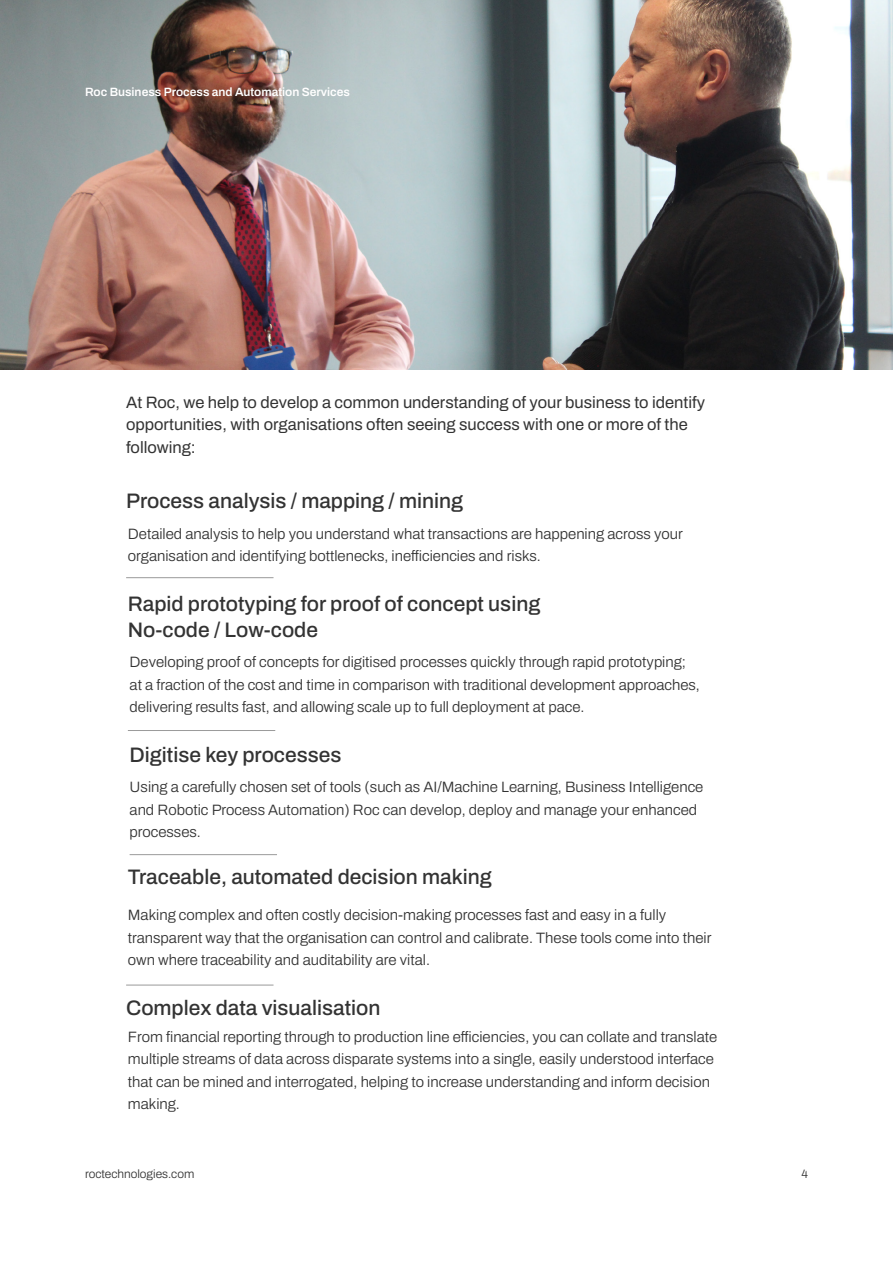
<style>
.page{position:relative;width:893px;height:1263px;background:#fff}
.page>*{position:absolute;margin:0;border:0;box-sizing:border-box;transform-origin:0 0}
.t1{font:500 21px/25.5px "Archivo";color:#333}
.t2{font:16.5px/22.5px "Archivo";color:#333}
.t3{font:300 15px/22.5px "Archivo";color:#333}
.t4{font:600 12px "Archivo";color:#fff}
.t5{font:300 12px "Archivo";color:#333}
</style>
<div class="page">
<img style="left:0;top:0;width:893px;height:370px">
<hr style="left:126px;top:577px;width:148px;height:1px;background:#333">
<hr style="left:128px;top:730px;width:147px;height:1px;background:#333">
<hr style="left:130px;top:854px;width:147px;height:1px;background:#333">
<hr style="left:126px;top:985px;width:148px;height:1px;background:#333">
<p class="t4" style="left:85px;top:82px;width:266px">Roc Business Process and Automation Services</p>
<p class="t2" style="left:126px;top:391px;width:580px">At Roc, we help to develop a common understanding of your business to identify opportunities, with organisations often seeing success with one or more of the following:</p>
<p class="t1" style="left:126px;top:488px;width:339px">Process analysis / mapping / mining</p>
<p class="t3" style="left:128px;top:522px;width:556px">Detailed analysis to help you understand what transactions are happening across your organisation and identifying bottlenecks, inefficiencies and risks.</p>
<p class="t1" style="left:128px;top:591px;width:414px">Rapid prototyping for proof of concept using<br>No-code / Low-code</p>
<p class="t3" style="left:130px;top:651px;width:572px">Developing proof of concepts for digitised processes quickly through rapid prototyping; at a fraction of the cost and time in comparison with traditional development approaches, delivering results fast, and allowing scale up to full deployment at pace.</p>
<p class="t1" style="left:130px;top:742px;width:213px">Digitise key processes</p>
<p class="t3" style="left:130px;top:776px;width:575px">Using a carefully chosen set of tools (such as AI/Machine Learning, Business Intelligence and Robotic Process Automation) Roc can develop, deploy and manage your enhanced processes.</p>
<p class="t1" style="left:128px;top:864px;width:366px">Traceable, automated decision making</p>
<p class="t3" style="left:128px;top:904px;width:585px">Making complex and often costly decision-making processes fast and easy in a fully transparent way that the organisation can control and calibrate. These tools come into their own where traceability and auditability are vital.</p>
<p class="t1" style="left:126px;top:995px;width:256px">Complex data visualisation</p>
<p class="t3" style="left:128px;top:1025px;width:591px">From financial reporting through to production line efficiencies, you can collate and translate multiple streams of data across disparate systems into a single, easily understood interface that can be mined and interrogated, helping to increase understanding and inform decision making.</p>
<p class="t5" style="left:85px;top:1165px;width:111px">roctechnologies.com</p>
<p class="t5" style="left:801px;top:1165px;width:8px">4</p>
</div>
